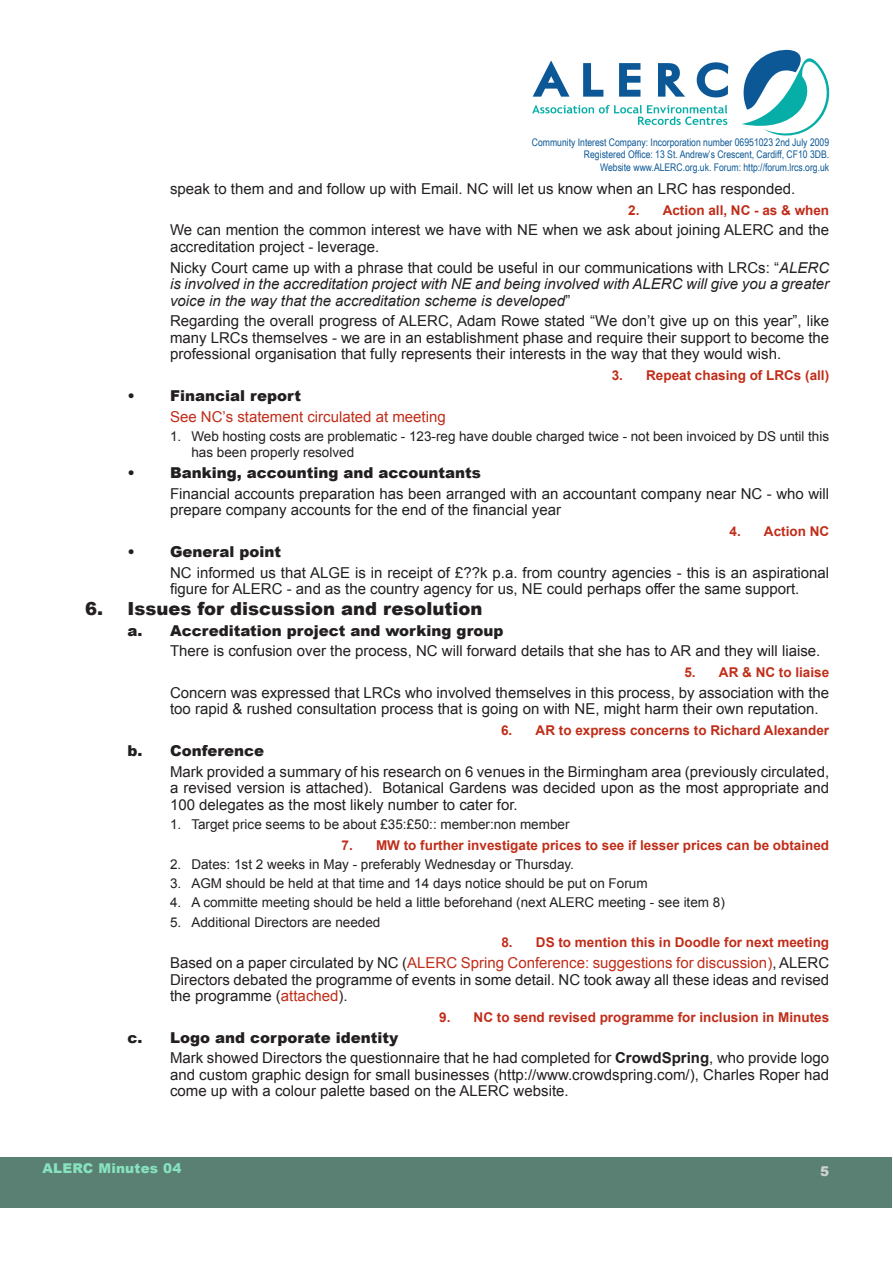
<style>
.page{position:relative;width:893px;height:1263px;background:#fff}
.page>*{position:absolute;margin:0;border:0;box-sizing:border-box;transform-origin:0 0}
.Agenda_item{font:900 18px "Arial";color:#231f20}
.Minutes_topic_body_t{font:15px/16.5px "Arial";color:#231f20}
.Minutes_topic_body_t-2{font:italic 15px/16.5px "Arial";color:#231f20;text-align:justify}
.Agenda_topic_lettere{font:900 15px "Arial";color:#231f20}
.Agenda_topic_bullet{font:900 15px "Arial";color:#231f20}
.Minutes_topic_body_t-3{font:15px "Arial";color:#c02d19}
.Minutes_topic_bullet{font:13.5px/16.5px "Arial";color:#231f20}
.Action{font:700 13.5px "Arial";color:#c02d19}
.Footer_left{font:900 13.5px "Arial";letter-spacing:.015em;color:#87e2bf}
.Footer_right_reverse{font:900 13.5px "Arial";color:#d1d2d4}
.t1{font:10.5px "Arial Narrow";color:#0c5896}
.s1{font-style:normal}
.s2{color:#c02d19}
.s3{font-weight:700}
</style>
<div class="page">
<div style="left:0;top:1157px;width:891px;height:50px;background:#5a8073"></div>
<svg style="left:533px;top:60px;width:195px;height:37px"></svg>
<svg style="left:532px;top:105px;width:195px;height:20px"></svg>
<svg style="left:742px;top:49px;width:88px;height:87px"></svg>
<p class="t1" style="left:532px;top:134px;width:299px">Community Interest Company: Incorporation number 06951023 2nd July 2009</p>
<p class="t1" style="left:584px;top:147px;width:247px">Registered Office: 13 St. Andrew’s Crescent, Cardiff, CF10 3DB.</p>
<p class="t1" style="left:600px;top:159px;width:231px">Website www.ALERC.org.uk. Forum: http://forum.lrcs.org.uk</p>
<p class="Minutes_topic_body_t" style="left:170px;top:180px;width:627px">speak to them and and follow up with Email. NC will let us know when an LRC has responded.</p>
<p class="Action" style="left:628px;top:201px;width:202px">2. Action all, NC - as &amp; when</p>
<p class="Minutes_topic_body_t" style="left:170px;top:222px;width:661px">We can mention the common interest we have with NE when we ask about joining ALERC and the accreditation project - leverage.</p>
<p class="Minutes_topic_body_t-2" style="left:170px;top:259px;width:661px"><span class="s1">Nicky Court came up with a phrase that could be useful in our communications with LRCs: “</span>ALERC is involved in the accreditation project with NE and being involved with ALERC will give you a greater voice in the way that the accreditation scheme is developed<span class="s1">”</span></p>
<p class="Minutes_topic_body_t" style="left:170px;top:313px;width:661px;text-align:justify">Regarding the overall progress of ALERC, Adam Rowe stated “We don’t give up on this year”, like many LRCs themselves - we are in an establishment phase and require their support to become the professional organisation that fully represents their interests in the way that they would wish.</p>
<p class="Action" style="left:612px;top:366px;width:219px">3. Repeat chasing of LRCs (all)</p>
<p class="Agenda_topic_bullet" style="left:128px;top:385px;width:175px">• Financial report</p>
<p class="Minutes_topic_body_t-3" style="left:170px;top:406px;width:277px">See NC’s statement circulated at meeting</p>
<p class="Minutes_topic_bullet" style="left:191px;top:428px;width:639px;text-indent:-21px">1. Web hosting costs are problematic - 123-reg have double charged twice - not been invoiced by DS until this has been properly resolved</p>
<p class="Agenda_topic_bullet" style="left:128px;top:462px;width:355px">• Banking, accounting and accountants</p>
<p class="Minutes_topic_body_t" style="left:170px;top:485px;width:661px">Financial accounts preparation has been arranged with an accountant company near NC - who will prepare company accounts for the end of the financial year</p>
<p class="Action" style="left:729px;top:522px;width:101px">4. Action NC</p>
<p class="Agenda_topic_bullet" style="left:128px;top:541px;width:155px">• General point</p>
<p class="Minutes_topic_body_t" style="left:170px;top:564px;width:661px">NC informed us that ALGE is in receipt of £??k p.a. from country agencies - this is an aspirational figure for ALERC - and as the country agency for us, NE could perhaps offer the same support.</p>
<p class="Agenda_item" style="left:85px;top:595px;width:399px">6. Issues for discussion and resolution</p>
<p class="Agenda_topic_lettere" style="left:128px;top:619px;width:378px">a. Accreditation project and working group</p>
<p class="Minutes_topic_body_t" style="left:170px;top:643px;width:652px">There is confusion over the process, NC will forward details that she has to AR and they will liaise.</p>
<p class="Action" style="left:684px;top:663px;width:146px">5. AR &amp; NC to liaise</p>
<p class="Minutes_topic_body_t" style="left:170px;top:684px;width:661px">Concern was expressed that LRCs who involved themselves in this process, by association with the too rapid &amp; rushed consultation process that is going on with NE, might harm their own reputation.</p>
<p class="Action" style="left:501px;top:721px;width:330px">6. AR to express concerns to Richard Alexander</p>
<p class="Agenda_topic_lettere" style="left:128px;top:740px;width:138px">b. Conference</p>
<p class="Minutes_topic_body_t" style="left:170px;top:763px;width:661px;text-align:justify">Mark provided a summary of his research on 6 venues in the Birmingham area (previously circulated, a revised version is attached). Botanical Gardens was decided upon as the most appropriate and 100 delegates as the most likely number to cater for.</p>
<p class="Minutes_topic_bullet" style="left:170px;top:816px;width:401px">1. Target price seems to be about £35:£50:: member:non member</p>
<p class="Action" style="left:342px;top:836px;width:489px">7. MW to further investigate prices to see if lesser prices can be obtained</p>
<p class="Minutes_topic_bullet" style="left:170px;top:856px;width:405px">2. Dates: 1st 2 weeks in May - preferably Wednesday or Thursday.</p>
<p class="Minutes_topic_bullet" style="left:170px;top:875px;width:479px">3. AGM should be held at that time and 14 days notice should be put on Forum</p>
<p class="Minutes_topic_bullet" style="left:170px;top:894px;width:556px">4. A committe meeting should be held a little beforehand (next ALERC meeting - see item 8)</p>
<p class="Minutes_topic_bullet" style="left:170px;top:914px;width:212px">5. Additional Directors are needed</p>
<p class="Action" style="left:501px;top:934px;width:329px">8. DS to mention this in Doodle for next meeting</p>
<p class="Minutes_topic_body_t" style="left:170px;top:955px;width:661px;text-align:justify">Based on a paper circulated by NC (<span class="s2">ALERC Spring Conference: suggestions for discussion)</span>, ALERC Directors debated the programme of events in some detail. NC took away all these ideas and revised the programme (<span class="s2">attached</span>).</p>
<p class="Action" style="left:439px;top:1008px;width:392px">9. NC to send revised programme for inclusion in Minutes</p>
<p class="Agenda_topic_lettere" style="left:128px;top:1026px;width:272px">c. Logo and corporate identity</p>
<p class="Minutes_topic_body_t" style="left:170px;top:1050px;width:661px;text-align:justify">Mark showed Directors the questionnaire that he had completed for <span class="s3">CrowdSpring</span>, who provide logo and custom graphic design for small businesses (http://www.crowdspring.com/), Charles Roper had come up with a colour palette based on the ALERC website.</p>
<p class="Footer_left" style="left:43px;top:1158px;width:140px">ALERC Minutes 04</p>
<p class="Footer_right_reverse" style="left:820px;top:1161px;width:11px">5</p>
</div>
